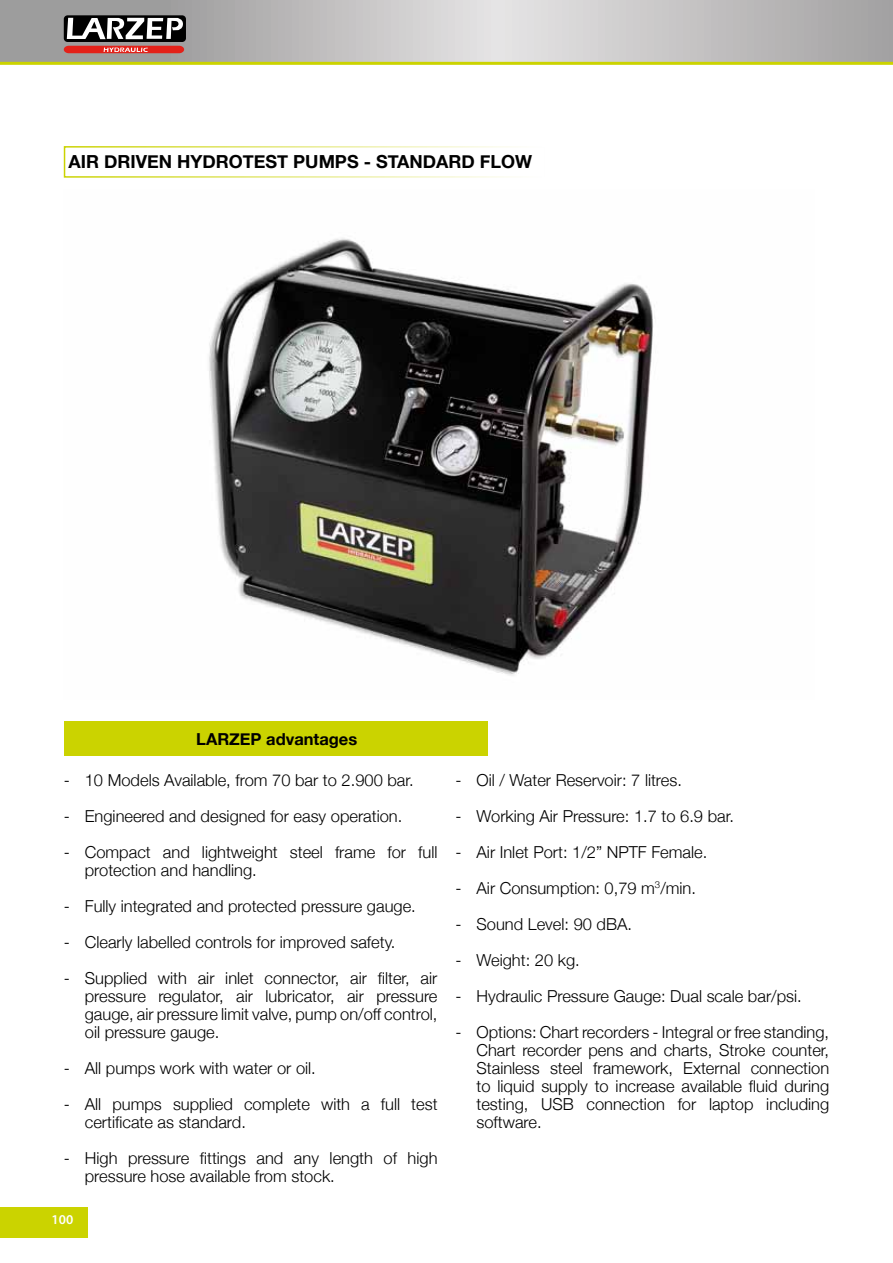
<style>
.page{position:relative;width:893px;height:1263px;background:#fff}
.page>*{position:absolute;margin:0;border:0;box-sizing:border-box;transform-origin:0 0}
.t1{font:700 18px "Helvetica Neue";color:#000}
.t2{font:300 16.5px/18px "Helvetica Neue";color:#000}
.t3{font:700 16.5px "Helvetica Neue";color:#000}
.t4{font:600 13.5px "Myriad Pro";color:#fff}
</style>
<div class="page">
<div style="left:0;top:1208px;width:88px;height:30px;background:#cbd300"></div>
<img style="left:209px;top:238px;width:444px;height:438px">
<div style="left:65px;top:721px;width:423px;height:35px;background:#cbd300"></div>
<svg style="left:0;top:0;width:893px;height:62px;background:#bebcbc"></svg>
<hr style="left:0;top:62px;width:893px;height:3px;background:#cbd300">
<svg style="left:64px;top:46px;width:120px;height:7px"></svg>
<svg style="left:64px;top:15px;width:122px;height:27px"></svg>
<svg style="left:67px;top:18px;width:116px;height:21px"></svg>
<p class="t1" style="left:69px;top:146px;width:465px">AIR DRIVEN HYDROTEST PUMPS - STANDARD FLOW</p>
<p class="t3" style="left:196px;top:724px;width:163px">LARZEP advantages</p>
<p class="t2" style="left:64px;top:770px;width:351px">- 10 Models Available, from 70 bar to 2.900 bar.</p>
<p class="t2" style="left:64px;top:806px;width:340px">- Engineered and designed for easy operation.</p>
<p class="t2" style="left:85px;top:842px;width:354px;text-indent:-21px">- Compact and lightweight steel frame for full protection and handling.</p>
<p class="t2" style="left:64px;top:896px;width:354px">- Fully integrated and protected pressure gauge.</p>
<p class="t2" style="left:64px;top:932px;width:333px">- Clearly labelled controls for improved safety.</p>
<p class="t2" style="left:85px;top:968px;width:354px;text-align:justify;text-indent:-21px">- Supplied with air inlet connector, air filter, air pressure regulator, air lubricator, air pressure gauge, air pressure limit valve, pump on/off control, oil pressure gauge.</p>
<p class="t2" style="left:64px;top:1058px;width:254px">- All pumps work with water or oil.</p>
<p class="t2" style="left:85px;top:1094px;width:354px;text-indent:-21px">- All pumps supplied complete with a full test certificate as standard.</p>
<p class="t2" style="left:85px;top:1148px;width:354px;text-indent:-21px">- High pressure fittings and any length of high pressure hose available from stock.</p>
<p class="t4" style="left:51px;top:1211px;width:23px">100</p>
<p class="t2" style="left:456px;top:770px;width:228px">- Oil / Water Reservoir: 7 litres.</p>
<p class="t2" style="left:456px;top:806px;width:280px">- Working Air Pressure: 1.7 to 6.9 bar.</p>
<p class="t2" style="left:456px;top:842px;width:253px">- Air Inlet Port: 1/2” NPTF Female.</p>
<p class="t2" style="left:456px;top:878px;width:242px">- Air Consumption: 0,79 m<sup>3</sup>/min.</p>
<p class="t2" style="left:455px;top:914px;width:178px">- Sound Level: 90 dBA.</p>
<p class="t2" style="left:455px;top:950px;width:126px">- Weight: 20 kg.</p>
<p class="t2" style="left:455px;top:986px;width:348px">- Hydraulic Pressure Gauge: Dual scale bar/psi.</p>
<p class="t2" style="left:476px;top:1022px;width:354px;text-align:justify;text-indent:-21px">- Options: Chart recorders - Integral or free standing, Chart recorder pens and charts, Stroke counter, Stainless steel framework, External connection to liquid supply to increase available fluid during testing, USB connection for laptop including software.</p>
</div>
